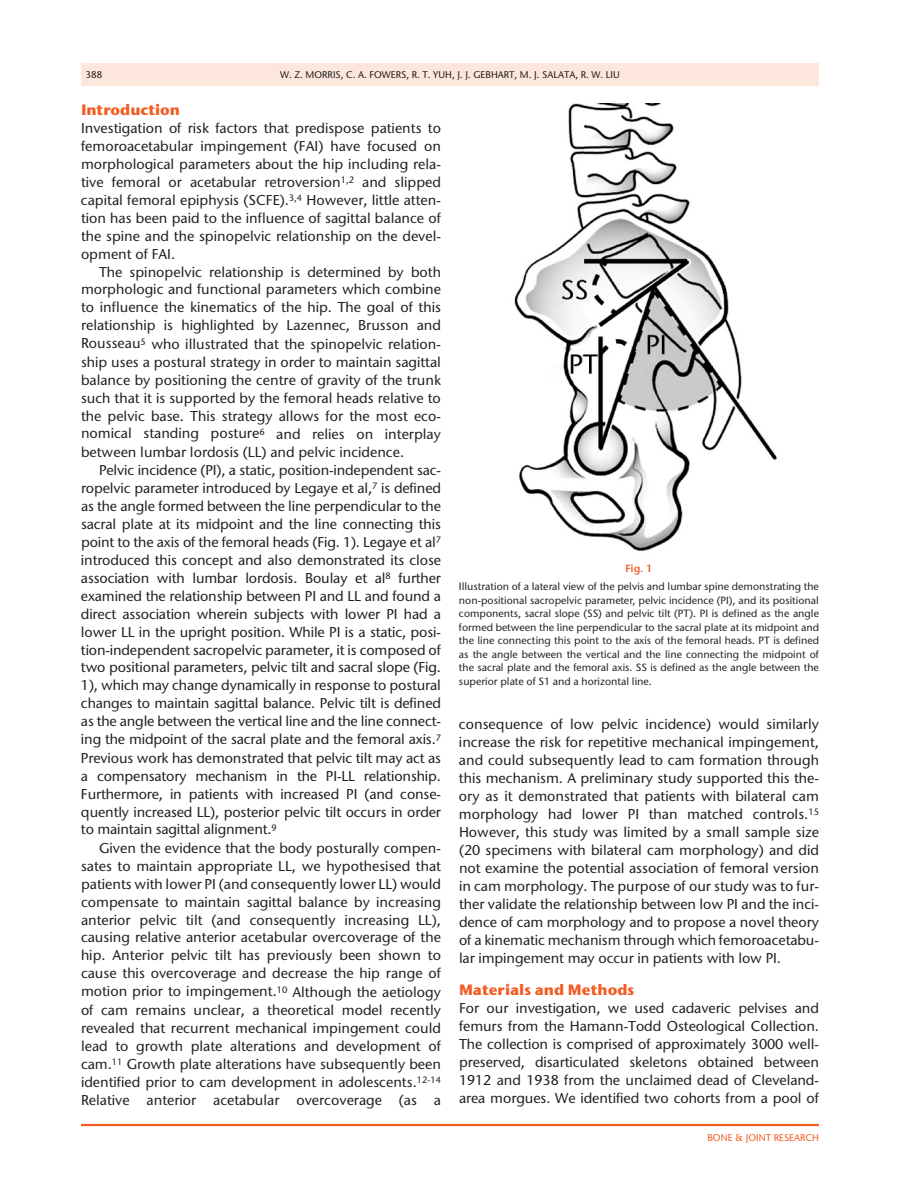
<style>
.page{position:relative;width:918px;height:1188px;background:#fff}
.page>*{position:absolute;margin:0;border:0;box-sizing:border-box;transform-origin:0 0}
.t1{font:700 15px "Stone Sans ITC Pro";color:#f25d23}
.t2{font:500 14.25px/18px "Stone Sans ITC Pro";color:#231f20;text-align:justify}
.t3{font:500 10.5px/13.5px "Stone Sans ITC Pro";color:#231f20;text-align:justify}
.t4{font:600 10.5px "Stone Sans ITC Pro";color:#f25d23}
.t5{font:500 9.75px "Stone Sans ITC Pro";color:#231f20}
.t6{font:500 9.75px "Stone Sans ITC Pro";color:#f25d23}
</style>
<div class="page">
<div style="left:81px;top:63px;width:738px;height:23px;background:#fde7dc"></div>
<hr style="left:81px;top:1124px;width:738px;height:2px;background:#f25d23">
<img style="left:514px;top:104px;width:263px;height:447px">
<p class="t5" style="left:86px;top:68px;width:18px">388</p>
<p class="t5" style="left:280px;top:68px;width:341px">W. Z. Morris, C. A. Fowers, R. T. Yuh, J. J. Gebhart, M. J. Salata, R. W. Liu</p>
<p class="t1" style="left:81px;top:99px;width:100px">I ntroduction</p>
<p class="t2" style="left:81px;top:118px;width:362px">Investigation of risk factors that predispose patients to femoroacetabular impingement (FAI) have focused on morphological parameters about the hip including rela&shy;tive femoral or acetabular retroversion<sup>1,2</sup> and slipped capital femoral epiphysis (SCFE).<sup>3,4</sup> However, little atten&shy;tion has been paid to the influence of sagittal balance of the spine and the spinopelvic relationship on the devel&shy;opment of FAI.</p>
<p class="t2" style="left:81px;top:262px;width:362px;text-indent:18px">The spinopelvic relationship is determined by both morphologic and functional parameters which combine to influence the kinematics of the hip. The goal of this relationship is highlighted by Lazennec, Brusson and Rousseau<sup>5</sup> who illustrated that the spinopelvic relation&shy;ship uses a postural strategy in order to maintain sagittal balance by positioning the centre of gravity of the trunk such that it is supported by the femoral heads relative to the pelvic base. This strategy allows for the most eco&shy;nomical standing posture<sup>6</sup> and relies on interplay between lumbar lordosis (LL) and pelvic incidence.</p>
<p class="t2" style="left:81px;top:460px;width:362px;text-indent:18px">Pelvic incidence (PI), a static, position-independent sac&shy;ropelvic parameter introduced by Legaye et al,<sup>7</sup> is defined as the angle formed between the line perpendicular to the sacral plate at its midpoint and the line connecting this point to the axis of the femoral heads (Fig. 1). Legaye et al<sup>7 </sup>introduced this concept and also demonstrated its close association with lumbar lordosis. Boulay et al<sup>8</sup> further examined the relationship between PI and LL and found a direct association wherein subjects with lower PI had a lower LL in the upright position. While PI is a static, posi&shy;tion-independent sacropelvic parameter, it is composed of two positional parameters, pelvic tilt and sacral slope (Fig.<br>1), which may change dynamically in response to postural changes to maintain sagittal balance. Pelvic tilt is defined as the angle between the vertical line and the line connect&shy;ing the midpoint of the sacral plate and the femoral axis.<sup>7<br></sup>Previous work has demonstrated that pelvic tilt may act as a compensatory mechanism in the PI-LL relationship.<br>Furthermore, in patients with increased PI (and conse&shy;quently increased LL), posterior pelvic tilt occurs in order to maintain sagittal alignment.<sup>9</sup></p>
<p class="t2" style="left:81px;top:838px;width:362px;text-indent:18px">Given the evidence that the body posturally compen&shy;sates to maintain appropriate LL, we hypothesised that patients with lower PI (and consequently lower LL) would compensate to maintain sagittal balance by increasing anterior pelvic tilt (and consequently increasing LL), causing relative anterior acetabular overcoverage of the hip. Anterior pelvic tilt has previously been shown to cause this overcoverage and decrease the hip range of motion prior to impingement.<sup>10</sup> Although the aetiology of cam remains unclear, a theoretical model recently revealed that recurrent mechanical impingement could lead to growth plate alterations and development of cam.<sup>11</sup> Growth plate alterations have subsequently been identified prior to cam development in adolescents.<sup>12-14<br></sup>Relative anterior acetabular overcoverage (as a</p>
<p class="t4" style="left:625px;top:562px;width:29px">Fig. 1</p>
<p class="t3" style="left:459px;top:580px;width:362px">Illustration of a lateral view of the pelvis and lumbar spine demonstrating the non-positional sacropelvic parameter, pelvic incidence (PI), and its positional components, sacral slope (SS) and pelvic tilt (PT). PI is defined as the angle formed between the line perpendicular to the sacral plate at its midpoint and the line connecting this point to the axis of the femoral heads. PT is defined as the angle between the vertical and the line connecting the midpoint of the sacral plate and the femoral axis. SS is defined as the angle between the superior plate of S1 and a horizontal line.</p>
<p class="t2" style="left:459px;top:715px;width:362px">consequence of low pelvic incidence) would similarly increase the risk for repetitive mechanical impingement, and could subsequently lead to cam formation through this mechanism. A preliminary study supported this the&shy;ory as it demonstrated that patients with bilateral cam morphology had lower PI than matched controls.<sup>15<br></sup>However, this study was limited by a small sample size (20 specimens with bilateral cam morphology) and did not examine the potential association of femoral version in cam morphology. The purpose of our study was to fur&shy;ther validate the relationship between low PI and the inci&shy;dence of cam morphology and to propose a novel theory of a kinematic mechanism through which femoroacetabu&shy;lar impingement may occur in patients with low PI.</p>
<p class="t1" style="left:459px;top:980px;width:177px">Materials and Methods</p>
<p class="t2" style="left:459px;top:999px;width:362px">For our investigation, we used cadaveric pelvises and femurs from the Hamann-Todd Osteological Collection.<br>The collection is comprised of approximately 3000 well&shy;preserved, disarticulated skeletons obtained between 1912 and 1938 from the unclaimed dead of Cleveland&shy;area morgues. We identified two cohorts from a pool of</p>
<p class="t6" style="left:707px;top:1132px;width:73px">BONE &amp; JOI NT RESE</p>
<p class="t6" style="left:794px;top:1132px;width:25px">ARCH</p>
</div>
